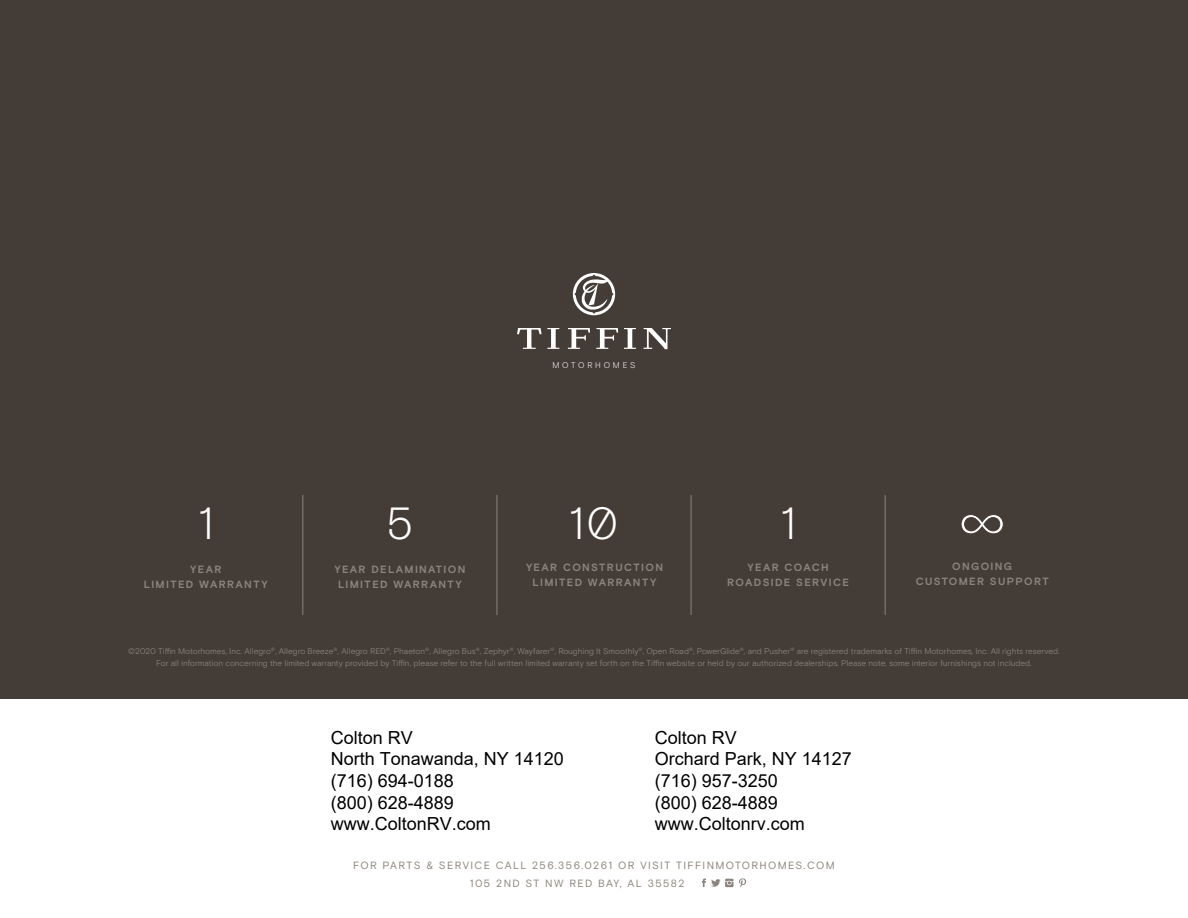
<style>
.page{position:relative;width:1188px;height:918px;background:#443c37}
.page>*{position:absolute;margin:0;border:0;box-sizing:border-box;transform-origin:0 0}
.t1{font:300 65.1px "Basis Grotesque Pro";color:#fff}
.t2{font:300 45px "Basis Grotesque Pro";color:#fff}
.t3{font:18px "Arial";color:#000}
.t4{font:700 10.5px/15px "Basis Grotesque Pro";letter-spacing:.125em;color:#8b847c;text-align:center}
.t5{font:10.5px/18.3px "Basis Grotesque Pro";letter-spacing:.125em;color:#8b847c}
.t6{font:300 8.4px "Basis Grotesque Pro";letter-spacing:.335em;color:#fff}
.t7{font:8.25px/12px "Basis Grotesque Pro Off White";letter-spacing:-.005em;color:#8b847c;text-align:center}
</style>
<div class="page">
<hr style="left:302px;top:495px;width:1px;height:120px;background:#8b847c">
<hr style="left:497px;top:495px;width:1px;height:120px;background:#8b847c">
<hr style="left:885px;top:495px;width:1px;height:120px;background:#8b847c">
<hr style="left:691px;top:495px;width:1px;height:120px;background:#8b847c">
<svg style="left:573px;top:273px;width:42px;height:42px"></svg>
<svg style="left:517px;top:328px;width:42px;height:21px"></svg>
<svg style="left:568px;top:328px;width:22px;height:21px"></svg>
<svg style="left:596px;top:328px;width:22px;height:21px"></svg>
<svg style="left:624px;top:328px;width:12px;height:21px"></svg>
<svg style="left:644px;top:328px;width:27px;height:21px"></svg>
<div style="left:0;top:700px;width:1188px;height:218px;background:#fff"></div>
<svg style="left:702px;top:878px;width:44px;height:9px"></svg>
<h2 class="t2" style="left:198px;top:497px;width:17px">1</h2>
<p class="t4" style="left:144px;top:562px;width:125px">YEAR<br>LIMITED WARRANTY</p>
<p class="t6" style="left:552px;top:360px;width:85px">MOTORHOMES</p>
<h2 class="t2" style="left:569px;top:497px;width:51px">10</h2>
<p class="t4" style="left:526px;top:560px;width:139px">YEAR CONSTRUCTION<br>LIMITED WARRANTY</p>
<h2 class="t2" style="left:387px;top:497px;width:28px">5</h2>
<h2 class="t2" style="left:780px;top:497px;width:17px">1</h2>
<p class="t4" style="left:727px;top:560px;width:123px">YEAR COACH<br>ROADSIDE SERVICE</p>
<p class="t4" style="left:334px;top:562px;width:132px">YEAR DELAMINATION<br>LIMITED WARRANTY</p>
<h1 class="t1" style="left:957px;top:483px;width:52px">∞</h1>
<p class="t4" style="left:916px;top:559px;width:134px">ONGOING<br>CUSTOMER SUPPORT</p>
<p class="t7" style="left:128px;top:645px;width:933px">©2020 Tiffin Motorhomes, Inc. Allegro<sup>®</sup>, Allegro Breeze<sup>®</sup>, Allegro RED<sup>®</sup>, Phaeton<sup>®</sup>, Allegro Bus<sup>®</sup>, Zephyr<sup>®</sup>, Wayfarer<sup>®</sup>, Roughing It Smoothly<sup>®</sup>, Open Road<sup>®</sup>, PowerGlide<sup>®</sup>, and Pusher<sup>®</sup> are registered trademarks of Tiffin Motorhomes, Inc. All rights reserved.<br>For all information concerning the limited warranty provided by Tiffin, please refer to the full written limited warranty set forth on the Tiffin website or held by our authorized dealerships. Please note, some interior furnishings not included.</p>
<h3 class="t3" style="left:331px;top:725px;width:84px">Colton RV</h3>
<h3 class="t3" style="left:655px;top:725px;width:84px">Colton RV</h3>
<h3 class="t3" style="left:331px;top:747px;width:235px">North Tonawanda, NY 14120</h3>
<h3 class="t3" style="left:655px;top:747px;width:199px">Orchard Park, NY 14127</h3>
<h3 class="t3" style="left:331px;top:768px;width:125px">(716) 694-0188</h3>
<h3 class="t3" style="left:655px;top:768px;width:125px">(716) 957-3250</h3>
<h3 class="t3" style="left:331px;top:790px;width:125px">(800) 628-4889</h3>
<h3 class="t3" style="left:655px;top:790px;width:125px">(800) 628-4889</h3>
<h3 class="t3" style="left:331px;top:812px;width:162px">www.ColtonRV.com</h3>
<h3 class="t3" style="left:655px;top:812px;width:152px">www.Coltonrv.com</h3>
<p class="t5" style="left:470px;top:856px;width:367px;text-indent:-117px">FOR PARTS &amp; SERVICE CALL 256.356.0261 OR VISIT TIFFINMOTORHOMES.COM<br>105 2ND ST NW RED BAY, AL 35582</p>
</div>
